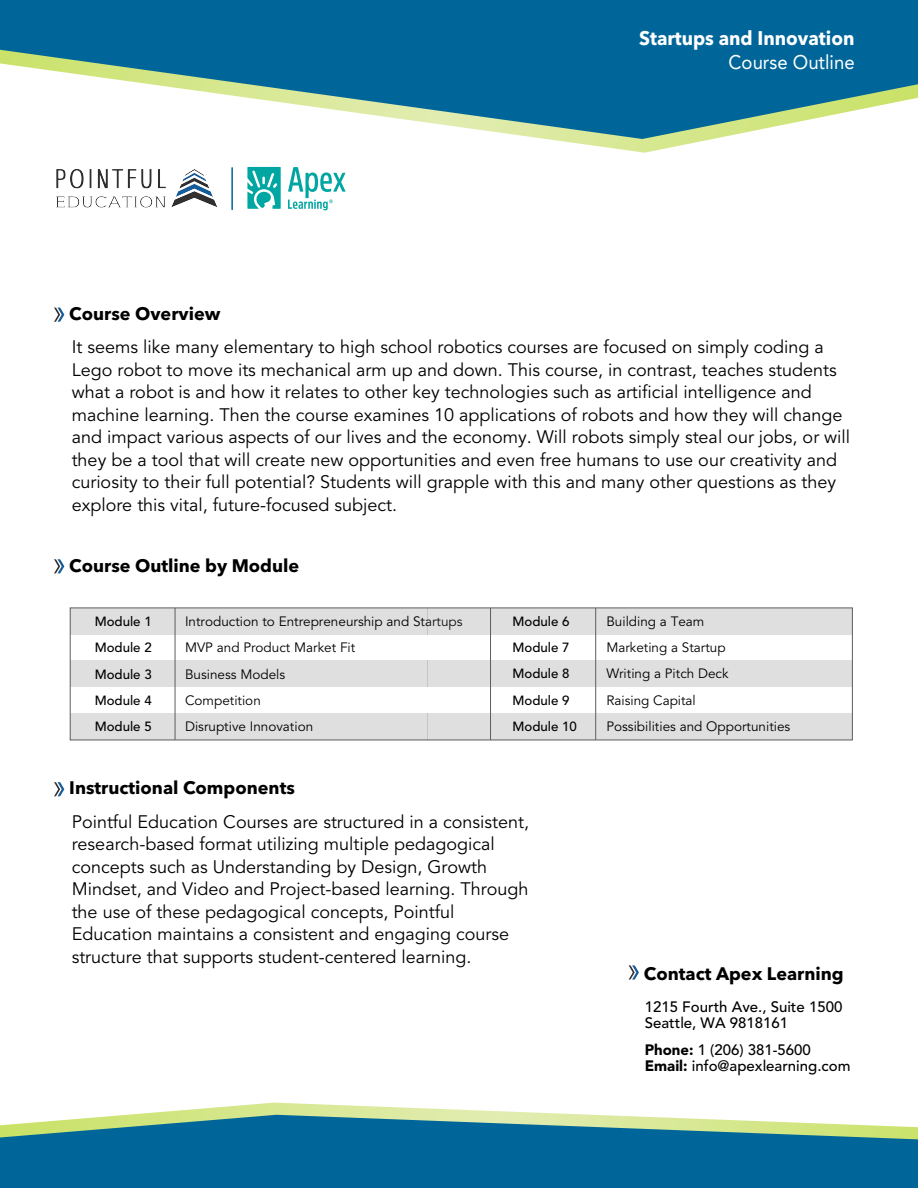
<style>
.page{position:relative;width:918px;height:1188px;background:#fff}
.page>*{position:absolute;margin:0;border:0;box-sizing:border-box;transform-origin:0 0}
.t1{font:700 19.65px "Avenir Next LT Pro";color:#fff;scale:.95 1}
.t2{font:19.65px "Avenir LT Pro";color:#fff;scale:.95 1}
.t3{font:18px/22.5px "Avenir LT Pro";color:#000}
.t4{font:700 18px "Avenir Next LT Pro";color:#000}
.t5{font:500 15px/16.5px "Avenir LT Pro";color:#000}
.t6{font:13.5px/26.4px "Avenir LT Pro";color:#000}
.t7{font:500 13.2px/26.4px "Avenir LT Pro";color:#000;text-align:justify}
.s1{font-weight:900}
</style>
<div class="page">
<svg style="left:547px;top:139px;width:165px;height:14px"></svg>
<svg style="left:0;top:0;width:918px;height:139px;fill:#069"></svg>
<svg style="left:125px;top:1103px;width:471px;height:12px"></svg>
<svg style="left:0;top:1115px;width:918px;height:73px;background:#237b9b"></svg>
<svg style="left:54px;top:307px;width:10px;height:15px"></svg>
<svg style="left:54px;top:559px;width:10px;height:15px"></svg>
<svg style="left:54px;top:782px;width:10px;height:14px"></svg>
<svg style="left:70px;top:608px;width:783px;height:132px"></svg>
<div style="left:70px;top:608px;width:358px;height:26px;background:#dfdfdf"></div>
<div style="left:70px;top:661px;width:358px;height:26px;background:#dfdfdf"></div>
<div style="left:70px;top:714px;width:358px;height:26px;background:#dfdfdf"></div>
<hr style="left:175px;top:608px;width:1px;height:132px;background:#5d5d60">
<div style="left:428px;top:608px;width:424px;height:26px;background:#dfdfdf"></div>
<div style="left:428px;top:661px;width:424px;height:26px;background:#dfdfdf"></div>
<div style="left:428px;top:714px;width:424px;height:26px;background:#dfdfdf"></div>
<hr style="left:490px;top:608px;width:1px;height:132px;background:#5d5d60">
<hr style="left:595px;top:608px;width:1px;height:132px;background:#5d5d60">
<img style="left:56px;top:169px;width:161px;height:39px">
<hr style="left:231px;top:167px;width:2px;height:43px;background:#069">
<svg style="left:247px;top:167px;width:34px;height:42px"></svg>
<svg style="left:288px;top:167px;width:58px;height:43px"></svg>
<svg style="left:629px;top:965px;width:10px;height:15px"></svg>
<p class="t4" style="left:69px;top:303px;width:153px">Course Overview</p>
<p class="t1" style="left:639px;top:26px;width:228px">Startups and Innovation</p>
<p class="t2" style="left:729px;top:51px;width:134px">Course Outline</p>
<p class="t3" style="left:72px;top:336px;width:780px">It seems like many elementary to high school robotics courses are focused on simply coding a Lego robot to move its mechanical arm up and down. This course, in contrast, teaches students what a robot is and how it relates to other key technologies such as artificial intelligence and machine learning. Then the course examines 10 applications of robots and how they will change and impact various aspects of our lives and the economy. Will robots simply steal our jobs, or will they be a tool that will create new opportunities and even free humans to use our creativity and curiosity to their full potential? Students will grapple with this and many other questions as they explore this vital, future-focused subject.</p>
<p class="t4" style="left:69px;top:555px;width:232px">Course Outline by Module</p>
<p class="t7" style="left:95px;top:608px;width:58px">Module 1<br>Module 2<br>Module 3<br>Module 4<br>Module 5</p>
<p class="t6" style="left:185px;top:608px;width:279px">Introduction to Entrepreneurship and Startups<br>MVP and Product Market Fit<br>Business Models<br>Competition<br>Disruptive Innovation</p>
<p class="t7" style="left:512px;top:608px;width:58px">Module 6</p>
<p class="t6" style="left:606px;top:608px;width:100px">Building a Team</p>
<p class="t7" style="left:512px;top:635px;width:58px">Module 7<br>Module 8<br>Module 9</p>
<p class="t6" style="left:606px;top:635px;width:124px;line-height:26px">Marketing a Startup<br>Writing a Pitch Deck</p>
<p class="t7" style="left:512px;top:713px;width:66px">Module 10</p>
<p class="t6" style="left:606px;top:713px;width:185px">Possibilities and Opportunities</p>
<p class="t6" style="left:606px;top:687px;width:91px">Raising Capital</p>
<p class="t4" style="left:69px;top:777px;width:227px">Instructional Components</p>
<p class="t3" style="left:72px;top:811px;width:459px">Pointful Education Courses are structured in a consistent, research-based format utilizing multiple pedagogical concepts such as Understanding by Design, Growth Mindset, and Video and Project-based learning. Through the use of these pedagogical concepts, Pointful Education maintains a consistent and engaging course structure that supports student-centered learning.</p>
<p class="t4" style="left:644px;top:963px;width:201px">Contact Apex Learning</p>
<p class="t5" style="left:645px;top:998px;width:199px">1215 Fourth Ave., Suite 1500<br>Seattle, WA 9818161</p>
<p class="t5" style="left:645px;top:1042px;width:207px"><span class="s1">Phone:</span> 1 (206) 381-5600<br><span class="s1">Email:</span> info@apexlearning.com</p>
</div>
